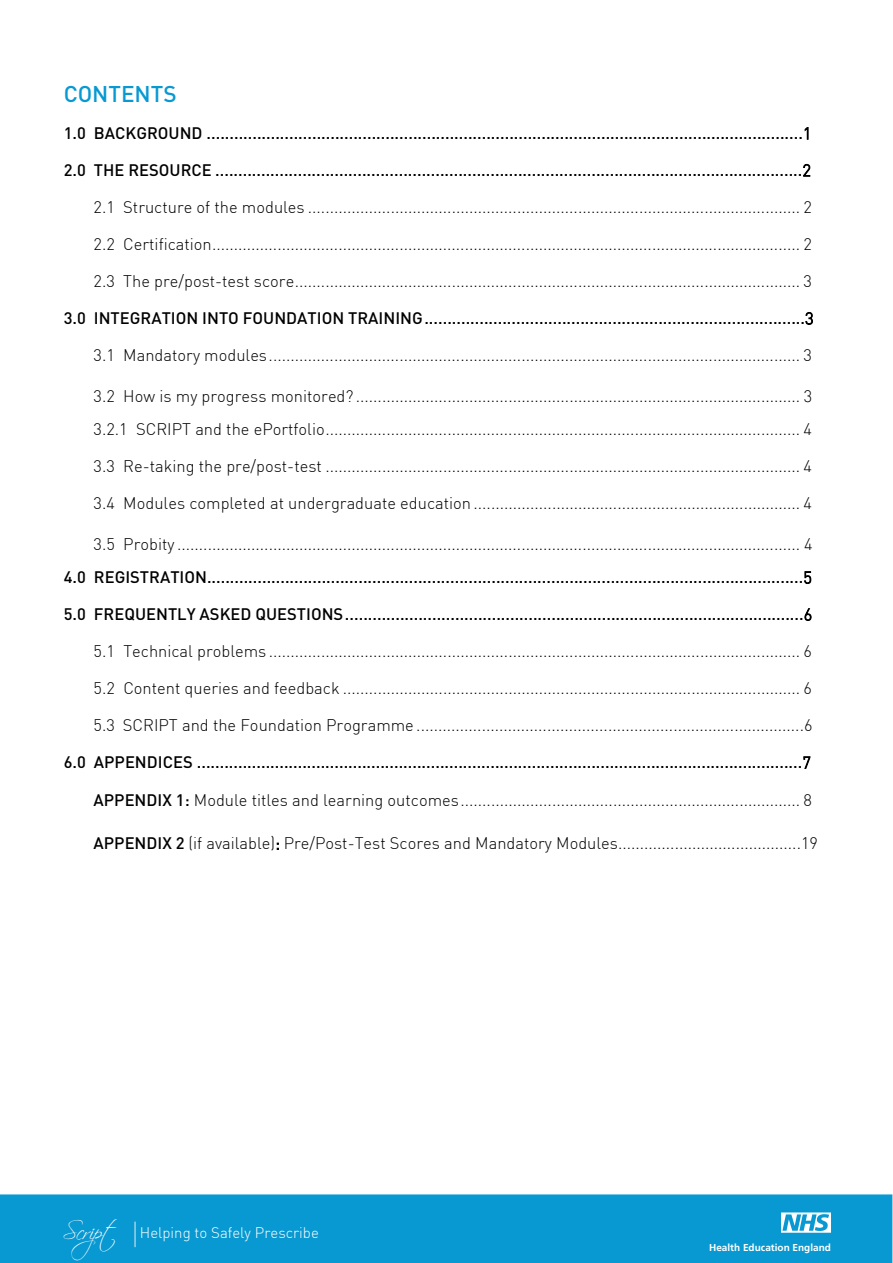
<style>
.page{position:relative;width:893px;height:1263px;background:#fff}
.page>*{position:absolute;margin:0;border:0;box-sizing:border-box;transform-origin:0 0}
.t1{font:500 22.5px "DIN Pro";color:#0899d2}
.t2{font:300 16.5px/33.6px "DIN";color:#000}
.t3{font:500 16.5px "DIN Pro";color:#000}
.t4{font:300 15px "DIN";color:#fff}
.t5{font:700 10.05px "Frutiger LT Pro";color:#fff}
.s1{font-family:"DIN";font-weight:300}
.s2{font-family:"DIN Pro";font-weight:500}
.s3{font-family:"Scriptina Pro";font-weight:400;font-size:22.5px}
</style>
<div class="page">
<div style="left:0;top:1194px;width:892px;height:69px;background:#0899d2"></div>
<svg style="left:781px;top:1212px;width:50px;height:21px"></svg>
<svg style="left:135px;top:1221px;width:1px;height:26px"></svg>
<h1 class="t1" style="left:64px;top:76px;width:114px">CONTENTS</h1>
<p class="t3" style="left:64px;top:120px;width:749px">1.0 BACKGROUND ..................................................................................................................................<span class="s1">1</span></p>
<p class="t3" style="left:64px;top:157px;width:749px">2.0 THE RESOURCE ................................................................................................................................<span class="s1">2</span></p>
<p class="t2" style="left:94px;top:190px;width:720px">2.1 Structure of the modules ................................................................................................................. 2</p>
<p class="t2" style="left:94px;top:227px;width:720px">2.2 Certification ....................................................................................................................................... 2</p>
<p class="t2" style="left:94px;top:264px;width:720px">2.3 The pre/post-test score .................................................................................................................... 3</p>
<p class="t3" style="left:64px;top:305px;width:751px">3.0 INTEGRATION INTO FOUNDATION TRAINING ...................................................................................<span class="s1">3</span></p>
<p class="t2" style="left:94px;top:338px;width:720px">3.1 Mandatory modules .......................................................................................................................... 3</p>
<p class="t2" style="left:94px;top:379px;width:720px">3.2 How is my progress monitored? ...................................................................................................... 3<br>3.2.1 SCRIPT and the ePortfolio ............................................................................................................. 4</p>
<p class="t2" style="left:94px;top:449px;width:720px">3.3 Re-taking the pre/post-test ............................................................................................................. 4</p>
<p class="t2" style="left:94px;top:486px;width:720px">3.4 Modules completed at undergraduate education ........................................................................... 4</p>
<p class="t2" style="left:94px;top:527px;width:720px">3.5 Probity ............................................................................................................................................... 4</p>
<p class="t3" style="left:64px;top:564px;width:749px">4.0 REGISTRATION ..................................................................................................................................<span class="s1">5</span></p>
<p class="t3" style="left:64px;top:601px;width:750px">5.0 FREQUENTLY ASKED QUESTIONS ....................................................................................................<span class="s1">6</span></p>
<p class="t2" style="left:94px;top:634px;width:720px">5.1 Technical problems .......................................................................................................................... 6</p>
<p class="t2" style="left:94px;top:671px;width:720px">5.2 Content queries and feedback ......................................................................................................... 6</p>
<p class="t2" style="left:94px;top:708px;width:721px">5.3 SCRIPT and the Foundation Programme .........................................................................................6</p>
<p class="t3" style="left:64px;top:749px;width:748px">6.0 APPENDICES ....................................................................................................................................<span class="s1">7</span></p>
<p class="t2" style="left:94px;top:783px;width:720px"><span class="s2">APPENDIX 1:</span> Module titles and learning outcomes .............................................................................. 8</p>
<p class="t2" style="left:94px;top:826px;width:726px"><span class="s2">APPENDIX 2</span> (if available): Pre/Post-Test Scores and Mandatory Modules..........................................19</p>
<p class="t4" style="left:63px;top:1224px;width:257px"><span class="s3">Script</span> Helping to Safely Prescribe</p>
<p class="t5" style="left:709px;top:1241px;width:123px">Health Education England</p>
</div>
